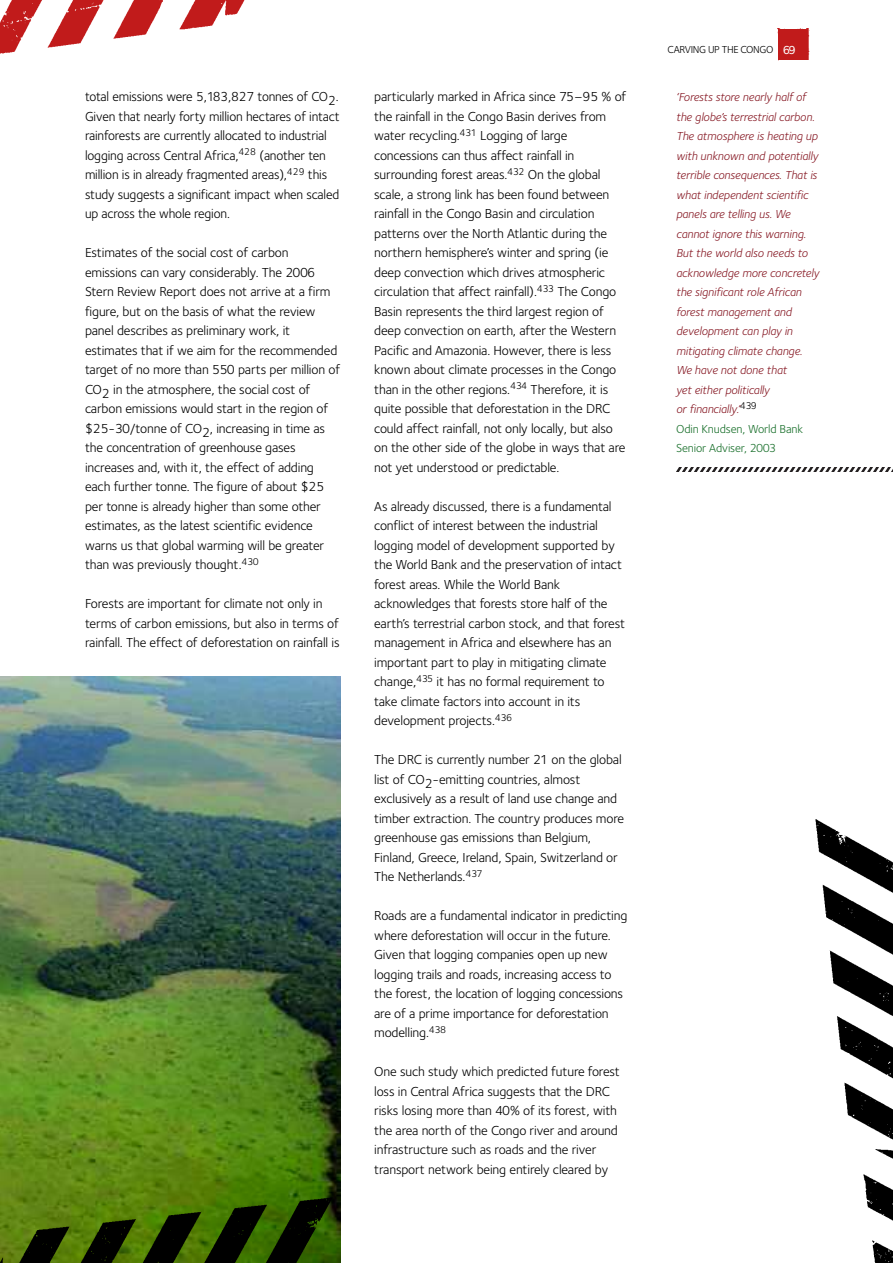
<style>
.page{position:relative;width:893px;height:1263px;background:#fff}
.page>*{position:absolute;margin:0;border:0;box-sizing:border-box;transform-origin:0 0}
.t1{font:13.5px/19.5px "Foundry Sterling";letter-spacing:-.01em;color:#000}
.t2{font:italic 12px/19.5px "Foundry Sterling";letter-spacing:-.01em;color:#871a25}
.t3{font:500 12px "Foundry Sterling";color:#fff}
.t4{font:10.5px "Foundry Sterling";letter-spacing:-.035em;color:#000}
.s1{font-style:normal;color:#1a702c}
</style>
<div class="page">
<div style="left:778px;top:30px;width:30px;height:30px;background:#c11b1b"></div>
<img style="left:778px;top:28px;width:30px;height:2px">
<img style="left:806px;top:29px;width:4px;height:31px">
<img style="left:0;top:677px;width:340px;height:516px">
<svg style="left:676px;top:467px;width:217px;height:5px"></svg>
<img style="left:0;top:0;width:245px;height:54px">
<img style="left:815px;top:819px;width:78px;height:444px">
<img style="left:0;top:1193px;width:340px;height:70px">
<p class="t1" style="left:85px;top:88px;width:256px">total emissions were 5,183,827 tonnes of CO2.<br>Given that nearly forty million hectares of intact rainforests are currently allocated to industrial logging across Central Africa,<sup>428</sup> (another ten million is in already fragmented areas),<sup>429</sup> this study suggests a significant impact when scaled up across the whole region.</p>
<p class="t1" style="left:85px;top:244px;width:257px">Estimates of the social cost of carbon emissions can vary considerably. The 2006<br>Stern Review Report does not arrive at a firm figure, but on the basis of what the review panel describes as preliminary work, it estimates that if we aim for the recommended target of no more than 550 parts per million of CO2 in the atmosphere, the social cost of carbon emissions would start in the region of $25-30/tonne of CO2, increasing in time as the concentration of greenhouse gases increases and, with it, the effect of adding each further tonne. The figure of about $25 per tonne is already higher than some other estimates, as the latest scientific evidence warns us that global warming will be greater than was previously thought.<sup>430</sup></p>
<p class="t1" style="left:85px;top:595px;width:256px">Forests are important for climate not only in terms of carbon emissions, but also in terms of rainfall. The effect of deforestation on rainfall is</p>
<p class="t1" style="left:374px;top:88px;width:254px">particularly marked in Africa since 75–95 % of the rainfall in the Congo Basin derives from water recycling.<sup>431</sup> Logging of large concessions can thus affect rainfall in surrounding forest areas.<sup>432</sup> On the global scale, a strong link has been found between rainfall in the Congo Basin and circulation patterns over the North Atlantic during the northern hemisphere’s winter and spring (ie deep convection which drives atmospheric circulation that affect rainfall).<sup>433</sup> The Congo Basin represents the third largest region of deep convection on earth, after the Western Pacific and Amazonia. However, there is less known about climate processes in the Congo than in the other regions.<sup>434</sup> Therefore, it is quite possible that deforestation in the DRC could affect rainfall, not only locally, but also on the other side of the globe in ways that are not yet understood or predictable.</p>
<p class="t1" style="left:374px;top:497px;width:252px">As already discussed, there is a fundamental conflict of interest between the industrial logging model of development supported by the World Bank and the preservation of intact forest areas. While the World Bank acknowledges that forests store half of the earth’s terrestrial carbon stock, and that forest management in Africa and elsewhere has an important part to play in mitigating climate change,<sup>435</sup> it has no formal requirement to take climate factors into account in its development projects.<sup>436</sup></p>
<p class="t1" style="left:374px;top:751px;width:251px">The DRC is currently number 21 on the global list of CO2-emitting countries, almost exclusively as a result of land use change and timber extraction. The country produces more greenhouse gas emissions than Belgium, Finland, Greece, Ireland, Spain, Switzerland or The Netherlands.<sup>437</sup></p>
<p class="t1" style="left:374px;top:907px;width:255px">Roads are a fundamental indicator in predicting where deforestation will occur in the future.<br>Given that logging companies open up new logging trails and roads, increasing access to the forest, the location of logging concessions are of a prime importance for deforestation modelling.<sup>438</sup></p>
<p class="t1" style="left:374px;top:1063px;width:247px">One such study which predicted future forest loss in Central Africa suggests that the DRC risks losing more than 40% of its forest, with the area north of the Congo river and around infrastructure such as roads and the river transport network being entirely cleared by</p>
<p class="t4" style="left:667px;top:46px;width:107px">CARVING UP THE CONGO</p>
<p class="t3" style="left:783px;top:45px;width:15px">69</p>
<p class="t2" style="left:676px;top:88px;width:145px">‘Forests store nearly half of the globe’s terrestrial carbon.<br>The atmosphere is heating up with unknown and potentially terrible consequences. That is what independent scientific panels are telling us. We cannot ignore this warning.<br>But the world also needs to acknowledge more concretely the significant role African forest management and development can play in mitigating climate change.<br>We have not done that<br>yet either politically<br>or financially.’<sup>439<br></sup><span class="s1">Odin Knudsen, World Bank<br>Senior Adviser, 2003</span></p>
</div>
